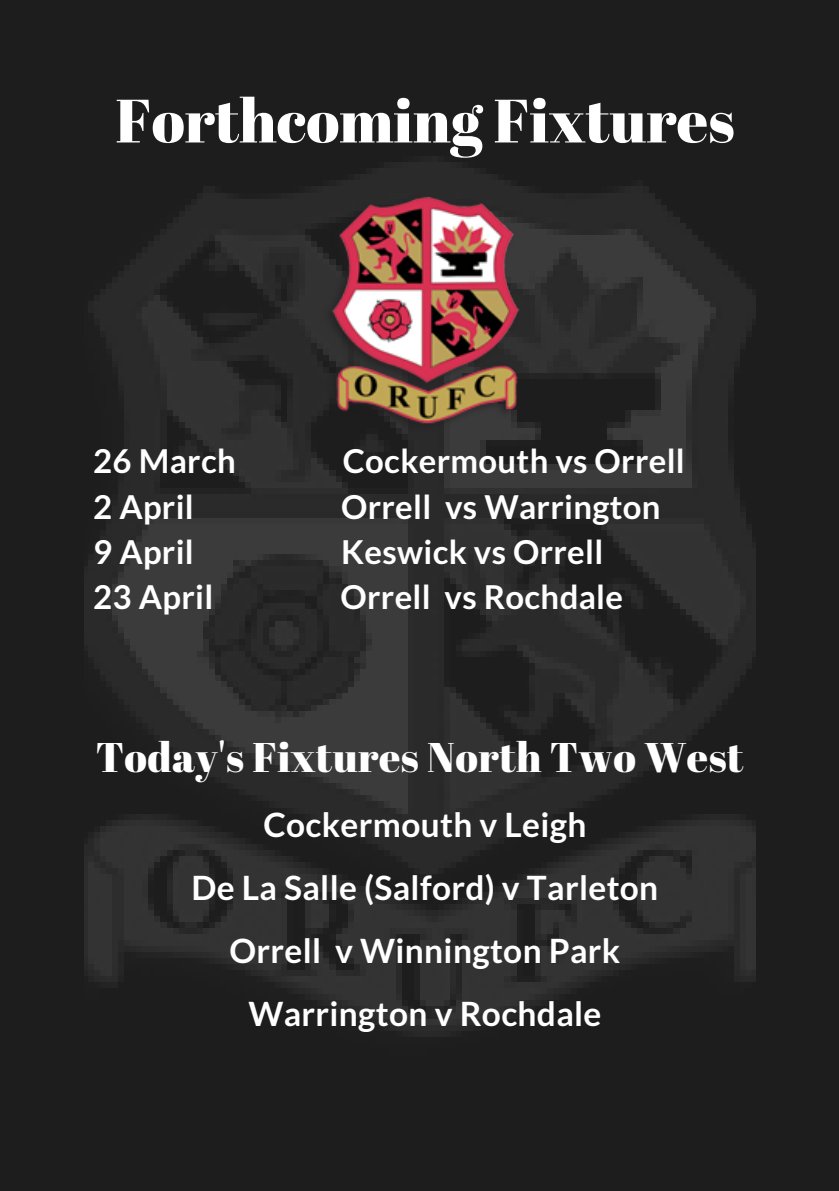
<style>
.page{position:relative;width:839px;height:1191px;background:#fff}
.page>*{position:absolute;margin:0;border:0;box-sizing:border-box;transform-origin:0 0}
.t1{font:61px "Abril Fatface";color:#fff}
.t2{font:41.4px "Abril Fatface";letter-spacing:.01em;color:#fff}
.t3{font:700 33.4px/63px "Lato";letter-spacing:.01em;color:#fff;text-align:center}
.t4{font:700 32.8px "Lato";letter-spacing:.01em;color:#fff}
</style>
<div class="page">
<div style="left:0;top:0;width:838px;height:1191px;background:#1d1d1d"></div>
<img style="left:84px;top:162px;width:671px;height:875px">
<img style="left:293px;top:178px;width:263px;height:263px">
<h1 class="t1" style="left:115px;top:78px;width:620px">Forthcoming Fixtures</h1>
<p class="t4" style="left:93px;top:441px;width:144px">26 March</p>
<p class="t4" style="left:343px;top:441px;width:343px">Cockermouth vs Orrell</p>
<p class="t4" style="left:93px;top:486px;width:102px">2 April</p>
<p class="t4" style="left:341px;top:486px;width:321px">Orrell vs Warrington</p>
<p class="t4" style="left:93px;top:532px;width:102px">9 April</p>
<p class="t4" style="left:341px;top:532px;width:264px">Keswick vs Orrell</p>
<p class="t4" style="left:93px;top:577px;width:121px">23 April</p>
<p class="t4" style="left:340px;top:577px;width:284px">Orrell vs Rochdale</p>
<p class="t2" style="left:96px;top:728px;width:649px">Today's Fixtures North Two West</p>
<p class="t3" style="left:191px;top:792px;width:468px">Cockermouth v Leigh<br>De La Salle (Salford) v Tarleton<br>Orrell v Winnington Park<br>Warrington v Rochdale</p>
</div>
